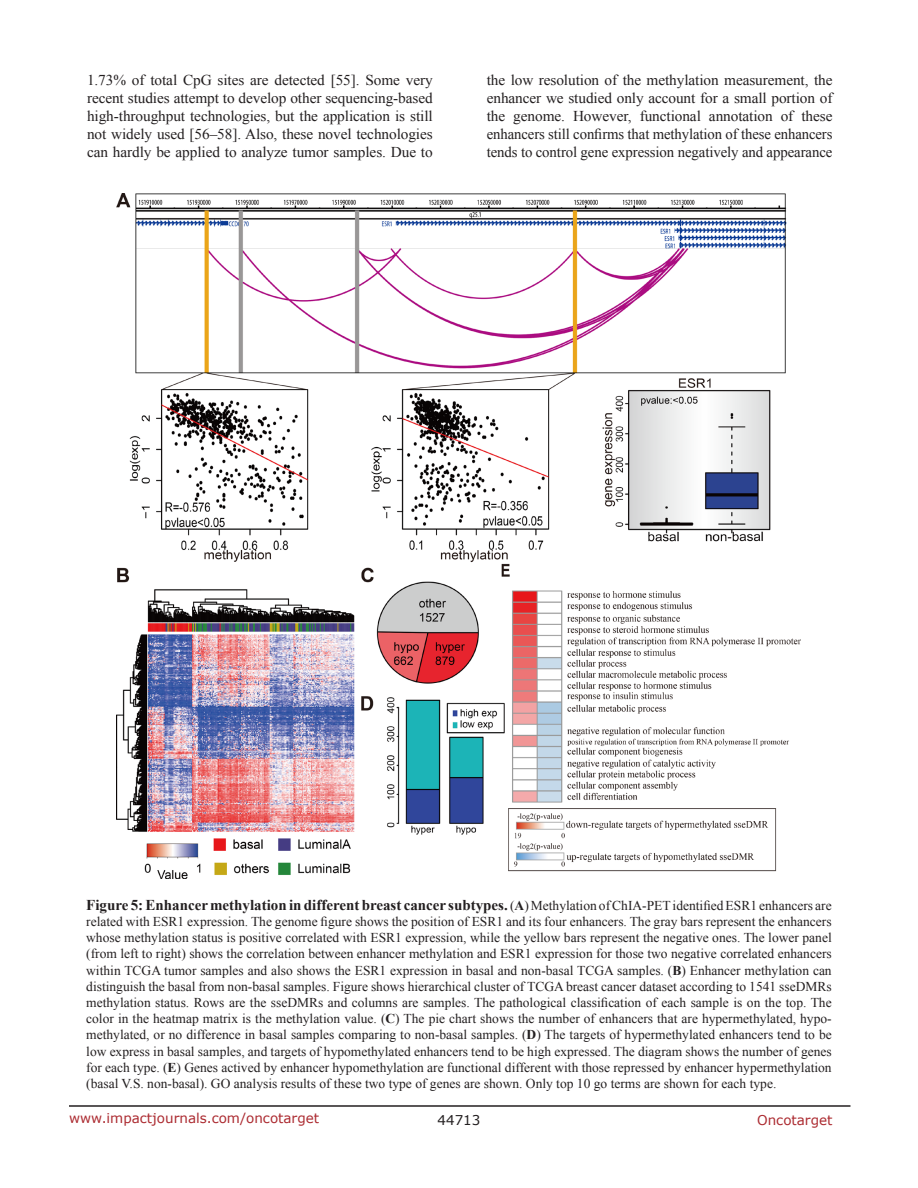
<style>
.page{position:relative;width:918px;height:1188px;background:#fff}
.page>*{position:absolute;margin:0;border:0;box-sizing:border-box;transform-origin:0 0}
.BodyText{font:15px/18px "Times New Roman";letter-spacing:-.005em;color:#231f20;text-align:justify}
.FigureText{font:700 15px "Times New Roman";color:#231f20}
.FigureText-2{font:13.5px/16.2px "Times New Roman";color:#231f20;text-align:justify}
.t1{font:13.5px "Verdana";color:#ac2b31}
.t2{font:13.5px "Verdana";color:#231f20}
.s1{font-weight:400;font-size:13.5px}
.s2{font-size:13.5px}
.s3{font-weight:700}
</style>
<div class="page">
<hr style="left:69px;top:1105px;width:781px;height:2px;background:#231f20">
<img style="left:116px;top:193px;width:684px;height:685px">
<p class="BodyText" style="left:87px;top:71px;width:347px">1.73% of total CpG sites are detected [55]. Some very recent studies attempt to develop other sequencing-based high-throughput technologies, but the application is still not widely used [56–58]. Also, these novel technologies can hardly be applied to analyze tumor samples. Due to</p>
<p class="BodyText" style="left:487px;top:71px;width:347px">the low resolution of the methylation measurement, the enhancer we studied only account for a small portion of the genome. However, functional annotation of these enhancers still confirms that methylation of these enhancers tends to control gene expression negatively and appearance</p>
<p class="FigureText" style="left:86px;top:894px;width:747px">Figure 5: Enhancer methylation in different breast cancer subtypes. <span class="s1">(</span><span class="s2">A</span><span class="s1">) Methylation of ChIA-PET identified ESR1 enhancers are</span></p>
<p class="FigureText-2" style="left:86px;top:913px;width:747px">related with ESR1 expression. The genome figure shows the position of ESR1 and its four enhancers. The gray bars represent the enhancers whose methylation status is positive correlated with ESR1 expression, while the yellow bars represent the negative ones. The lower panel (from left to right) shows the correlation between enhancer methylation and ESR1 expression for those two negative correlated enhancers within TCGA tumor samples and also shows the ESR1 expression in basal and non-basal TCGA samples. (<span class="s3">B</span>) Enhancer methylation can distinguish the basal from non-basal samples. Figure shows hierarchical cluster of TCGA breast cancer dataset according to 1541 sseDMRs methylation status. Rows are the sseDMRs and columns are samples. The pathological classification of each sample is on the top. The color in the heatmap matrix is the methylation value. (<span class="s3">C</span>) The pie chart shows the number of enhancers that are hypermethylated, hypo&shy;methylated, or no difference in basal samples comparing to non-basal samples. (<span class="s3">D</span>) The targets of hypermethylated enhancers tend to be low express in basal samples, and targets of hypomethylated enhancers tend to be high expressed. The diagram shows the number of genes for each type. (<span class="s3">E</span>) Genes actived by enhancer hypomethylation are functional different with those repressed by enhancer hypermethylation (basal V.S. non-basal). GO analysis results of these two type of genes are shown. Only top 10 go terms are shown for each type.</p>
<p class="t1" style="left:69px;top:1109px;width:252px">www.impactjournals.com/oncotarget</p>
<p class="t2" style="left:438px;top:1111px;width:44px">44713</p>
<p class="t1" style="left:757px;top:1111px;width:77px">Oncotarget</p>
</div>
